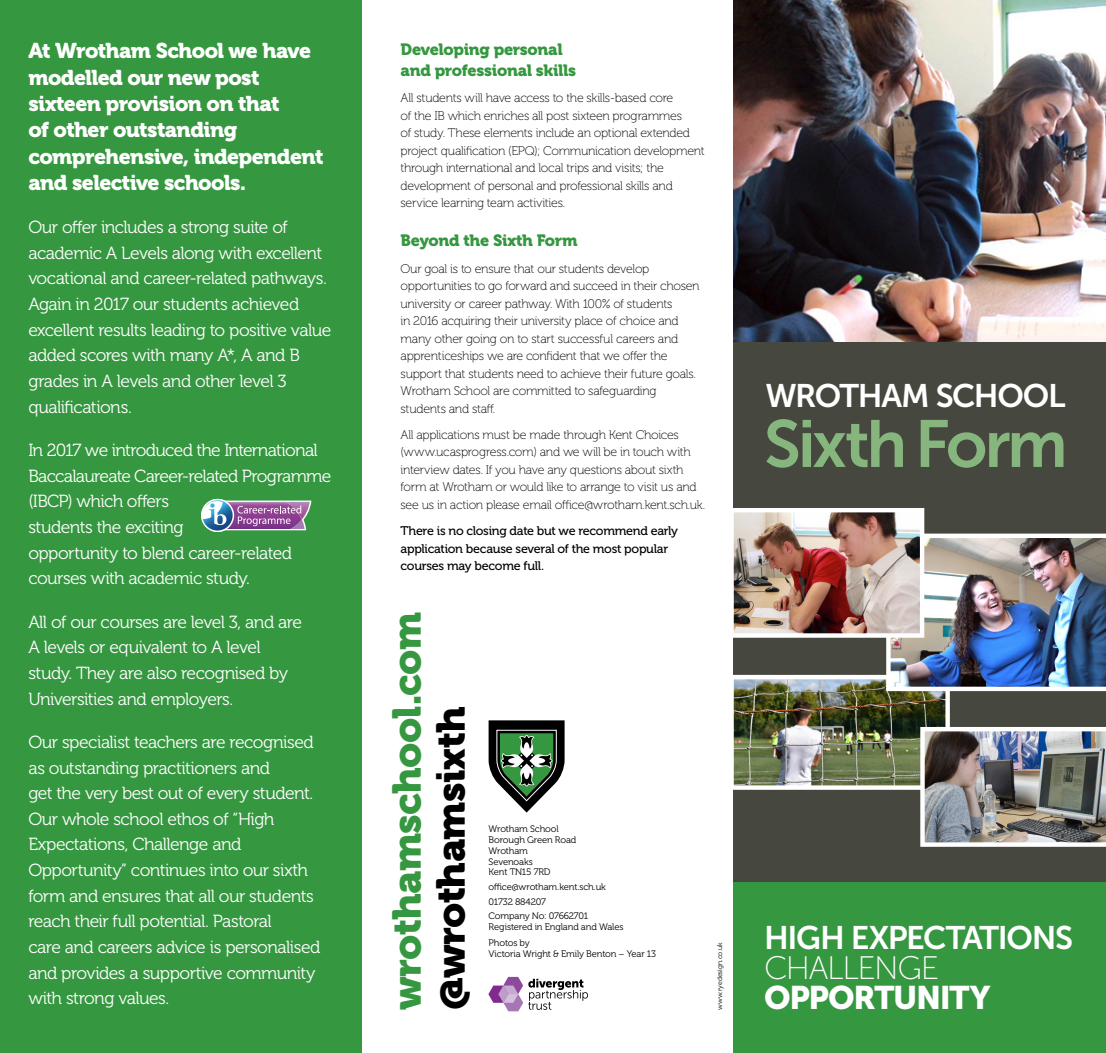
<style>
.page{position:relative;width:1106px;height:1053px;background:#fff}
.page>*{position:absolute;margin:0;border:0;box-sizing:border-box;transform-origin:0 0}
.t1{font:66.25px "Museo Sans 700";letter-spacing:-.05em;color:#86b67e}
.t2{font:40px "Museo 900";letter-spacing:-.02em;color:#35973f}
.t3{font:40px "Museo 900";letter-spacing:-.015em;color:#000}
.t4{font:32.5px "Museo Sans 700";letter-spacing:-.04em;color:#fff}
.t5{font:32.5px "Museo Sans 900";letter-spacing:-.04em;color:#fff}
.t6{font:32.5px "Museo Sans 100";letter-spacing:-.04em;color:#fff}
._2017_body{font:21.25px/26.2px "Museo 900";letter-spacing:-.03em;color:#fff}
._2017_body-2{font:17.5px/25.6px "Museo 300";letter-spacing:-.035em;color:#fff}
._2017_sub{font:16.25px/21.2px "Museo 900";letter-spacing:-.02em;color:#35973f}
._2017_body-3{font:12.5px/17.5px "Museo 100";letter-spacing:-.025em;color:#000}
._2017_body-4{font:12.5px/17.5px "Museo 500";letter-spacing:-.025em;color:#000}
.Body_copy{font:9.38px/11.2px "Museo 300";letter-spacing:-.015em;color:#000}
.Body_copy-2{font:6.88px "Museo 300";letter-spacing:-.005em;color:#000}
</style>
<div class="page">
<div style="left:733px;top:0;width:373px;height:890px;background:#46483f"></div>
<div style="left:733px;top:882px;width:373px;height:170px;background:#35973f"></div>
<div style="left:0;top:0;width:361px;height:1052px;background:#35973f"></div>
<img style="left:733px;top:0;width:373px;height:341px">
<svg style="left:488px;top:720px;width:76px;height:92px"></svg>
<img style="left:733px;top:508px;width:373px;height:339px">
<svg style="left:201px;top:499px;width:110px;height:33px"></svg>
<svg style="left:488px;top:976px;width:100px;height:35px"></svg>
<p class="_2017_body" style="left:28px;top:38px;width:297px">At Wrotham School we have modelled our new post sixteen provision on that<br>of other outstanding comprehensive, independent and selective schools.</p>
<p class="_2017_body-2" style="left:28px;top:215px;width:304px">Our offer includes a strong suite of academic A Levels along with excellent vocational and career-related pathways.<br>Again in 2017 our students achieved excellent results leading to positive value added scores with many A*, A and B grades in A levels and other level 3 qualifications.</p>
<p class="_2017_body-2" style="left:28px;top:437px;width:304px">In 2017 we introduced the International<br>Baccalaureate Career-related Programme (IBCP) which offers<br>students the exciting<br>opportunity to blend career-related courses with academic study.</p>
<p class="_2017_body-2" style="left:28px;top:609px;width:275px">All of our courses are level 3, and are A levels or equivalent to A level study. They are also recognised by Universities and employers.</p>
<p class="_2017_body-2" style="left:28px;top:729px;width:294px">Our specialist teachers are recognised as outstanding practitioners and<br>get the very best out of every student.<br>Our whole school ethos of “High Expectations, Challenge and Opportunity” continues into our sixth form and ensures that all our students reach their full potential. Pastoral<br>care and careers advice is personalised and provides a supportive community with strong values.</p>
<p class="_2017_sub" style="left:400px;top:39px;width:177px">Developing personal and professional skills</p>
<p class="_2017_body-3" style="left:400px;top:89px;width:306px">All students will have access to the skills-based core<br>of the IB which enriches all post sixteen programmes<br>of study. These elements include an optional extended project qualification (EPQ); Communication development through international and local trips and visits; the development of personal and professional skills and service learning team activities.</p>
<p class="_2017_sub" style="left:400px;top:230px;width:178px">Beyond the Sixth Form</p>
<p class="_2017_body-3" style="left:400px;top:260px;width:300px">Our goal is to ensure that our students develop opportunities to go forward and succeed in their chosen university or career pathway. With 100% of students<br>in 2016 acquiring their university place of choice and many other going on to start successful careers and apprenticeships we are confident that we offer the support that students need to achieve their future goals.<br>Wrotham School are committed to safeguarding students and staff.</p>
<p class="_2017_body-3" style="left:400px;top:426px;width:306px">All applications must be made through Kent Choices (www.ucasprogress.com) and we will be in touch with interview dates. If you have any questions about sixth form at Wrotham or would like to arrange to visit us and see us in action please email office@wrotham.kent.sch.uk.</p>
<p class="_2017_body-4" style="left:400px;top:522px;width:279px">There is no closing date but we recommend early application because several of the most popular courses may become full.</p>
<p class="t2" style="left:384px;top:1009px;width:399px;rotate:-90deg">wrothamschool.com</p>
<p class="t3" style="left:428px;top:1009px;width:305px;rotate:-90deg">@wrothamsixth</p>
<p class="Body_copy" style="left:488px;top:823px;width:72px">Wrotham School</p>
<p class="Body_copy" style="left:488px;top:833px;width:89px">Borough Green Road</p>
<p class="Body_copy" style="left:488px;top:844px;width:41px">Wrotham</p>
<p class="Body_copy" style="left:488px;top:855px;width:46px">Sevenoaks</p>
<p class="Body_copy" style="left:488px;top:866px;width:64px">Kent TN15 7RD</p>
<p class="Body_copy" style="left:488px;top:881px;width:119px">office@wrotham.kent.sch.uk</p>
<p class="Body_copy" style="left:488px;top:895px;width:59px">01732 884207</p>
<p class="Body_copy" style="left:488px;top:910px;width:101px">Company No: 07662701</p>
<p class="Body_copy" style="left:488px;top:921px;width:136px">Registered in England and Wales</p>
<p class="Body_copy" style="left:488px;top:937px;width:169px">Photos by<br>Victoria Wright &amp; Emily Benton – Year 13</p>
<p class="Body_copy-2" style="left:716px;top:1009px;width:69px;rotate:-90deg">www.ryedesign.co.uk</p>
<p class="t4" style="left:765px;top:377px;width:302px">WROTHAM SCHOOL</p>
<p class="t1" style="left:764px;top:407px;width:305px">Sixth Form</p>
<p class="t4" style="left:764px;top:919px;width:311px">HIGH EXPECTATIONS</p>
<p class="t6" style="left:764px;top:950px;width:177px">CHALLENGE</p>
<p class="t5" style="left:764px;top:978px;width:228px">OPPORTUNITY</p>
</div>
